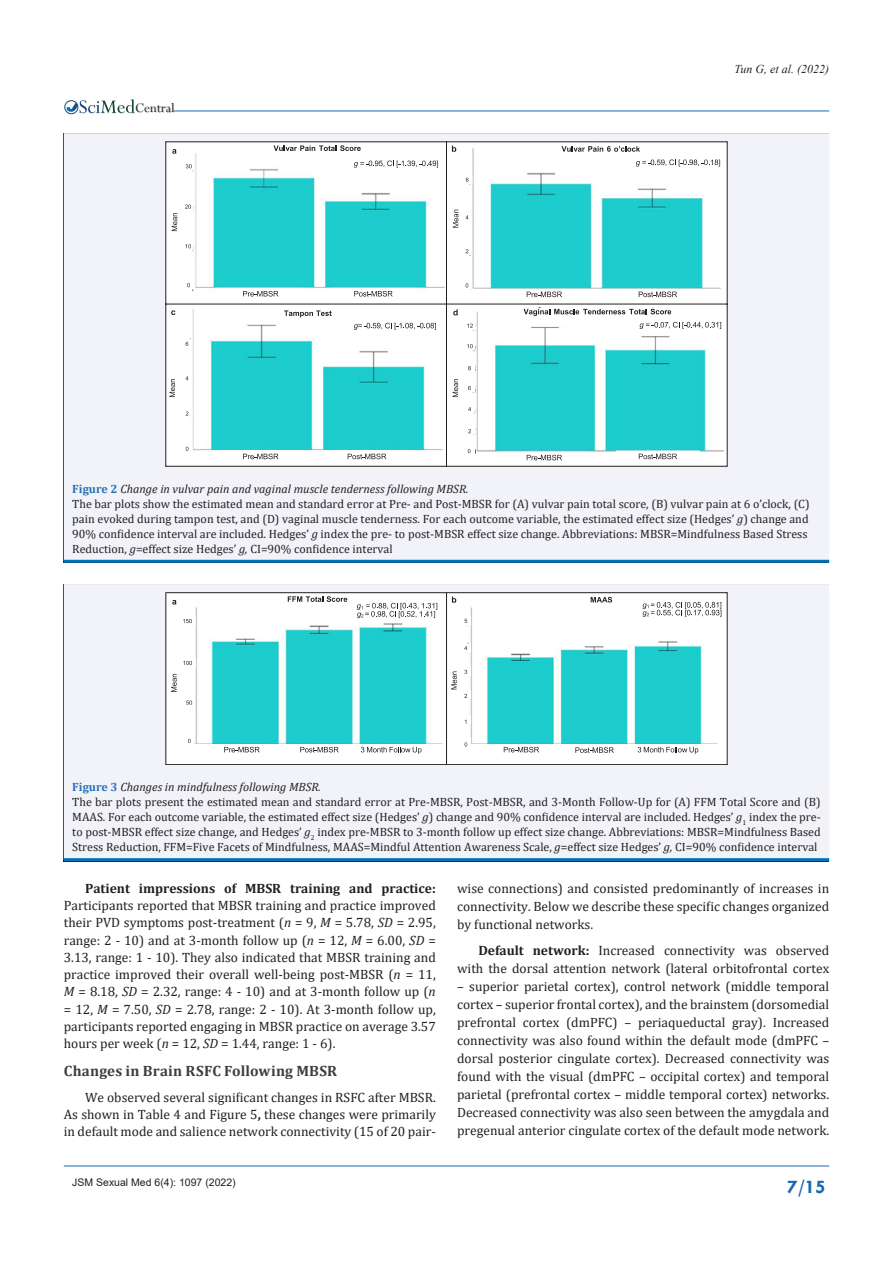
<style>
.page{position:relative;width:893px;height:1263px;background:#fff}
.page>*{position:absolute;margin:0;border:0;box-sizing:border-box;transform-origin:0 0}
.t1{font:700 19.5px "Tw Cen";color:#1768b4}
.t2{font:700 15px "Cambria";letter-spacing:.015em;color:#3e3e3f}
.t3{font:14.55px "Perpetua";color:#211e1e}
.t4{font:13.5px/17.2px "Cambria";color:#231f20;text-align:justify}
.t5{font:12px/15px "Cambria";color:#231f20}
.t6{font:italic 12px "Cambria";color:#231f20}
.t7{font:italic 12px "Times New Roman";color:#231f20}
.t8{font:10.5px "Arial";color:#231f20}
.s1{font-weight:700;font-style:normal;color:#2a71b8}
.s2{font-style:italic}
.s3{font-weight:700}
</style>
<div class="page">
<img style="left:79px;top:103px;width:96px;height:11px">
<div style="left:64px;top:100px;width:14px;height:14px;border:1px solid #074d7c;border-radius:50%"></div>
<svg style="left:66px;top:99px;width:69px;height:14px"></svg>
<hr style="left:64px;top:1166px;width:765px;height:1px;background:#1768b4">
<hr style="left:174px;top:111px;width:655px;height:1px;background:#1768b4">
<div style="left:64px;top:133px;width:765px;height:427px;background:#f1f3f9"></div>
<hr style="left:64px;top:560px;width:765px;height:3px;background:#0072bc">
<div style="left:166px;top:142px;width:561px;height:324px;background:#fff"></div>
<hr style="left:446px;top:142px;width:1px;height:324px;background:#231f20">
<hr style="left:166px;top:304px;width:561px;height:1px;background:#231f20">
<hr style="left:166px;top:142px;width:1px;height:324px;background:#231f20">
<hr style="left:727px;top:142px;width:1px;height:324px;background:#231f20">
<hr style="left:166px;top:142px;width:561px;height:1px;background:#231f20">
<hr style="left:166px;top:466px;width:561px;height:1px;background:#231f20">
<img style="left:700px;top:322px;width:24px;height:130px">
<img style="left:472px;top:148px;width:249px;height:141px">
<svg style="left:183px;top:162px;width:517px;height:299px;fill:#24cdce"></svg>
<svg style="left:639px;top:454px;width:38px;height:5px"></svg>
<svg style="left:527px;top:455px;width:35px;height:5px"></svg>
<svg style="left:467px;top:344px;width:6px;height:4px"></svg>
<svg style="left:468px;top:366px;width:3px;height:4px"></svg>
<svg style="left:468px;top:386px;width:3px;height:4px"></svg>
<svg style="left:468px;top:407px;width:3px;height:4px"></svg>
<svg style="left:468px;top:429px;width:3px;height:4px"></svg>
<svg style="left:524px;top:309px;width:147px;height:7px"></svg>
<svg style="left:639px;top:322px;width:82px;height:7px"></svg>
<svg style="left:467px;top:324px;width:6px;height:4px"></svg>
<svg style="left:453px;top:309px;width:5px;height:6px"></svg>
<svg style="left:348px;top:454px;width:38px;height:5px"></svg>
<svg style="left:243px;top:454px;width:35px;height:5px"></svg>
<svg style="left:354px;top:323px;width:82px;height:7px"></svg>
<svg style="left:284px;top:310px;width:48px;height:7px"></svg>
<svg style="left:171px;top:310px;width:4px;height:5px"></svg>
<svg style="left:639px;top:291px;width:38px;height:6px"></svg>
<svg style="left:527px;top:291px;width:35px;height:6px"></svg>
<svg style="left:561px;top:146px;width:79px;height:6px"></svg>
<svg style="left:636px;top:159px;width:84px;height:8px"></svg>
<svg style="left:452px;top:146px;width:4px;height:6px"></svg>
<svg style="left:354px;top:291px;width:39px;height:6px"></svg>
<svg style="left:243px;top:291px;width:35px;height:6px"></svg>
<svg style="left:187px;top:283px;width:3px;height:4px"></svg>
<svg style="left:185px;top:244px;width:6px;height:4px"></svg>
<svg style="left:185px;top:204px;width:6px;height:5px"></svg>
<svg style="left:354px;top:160px;width:84px;height:8px"></svg>
<svg style="left:186px;top:164px;width:6px;height:4px"></svg>
<svg style="left:274px;top:145px;width:87px;height:6px"></svg>
<svg style="left:172px;top:149px;width:4px;height:5px"></svg>
<svg style="left:169px;top:379px;width:6px;height:18px"></svg>
<svg style="left:172px;top:213px;width:5px;height:18px"></svg>
<svg style="left:453px;top:379px;width:5px;height:18px"></svg>
<svg style="left:453px;top:210px;width:5px;height:18px"></svg>
<div style="left:64px;top:584px;width:765px;height:274px;background:#f1f3f9"></div>
<hr style="left:64px;top:858px;width:765px;height:3px;background:#0072bc">
<div style="left:166px;top:592px;width:561px;height:173px;background:#fff"></div>
<img style="left:471px;top:605px;width:232px;height:138px">
<hr style="left:446px;top:593px;width:1px;height:172px;background:#231f20">
<hr style="left:166px;top:593px;width:1px;height:172px;background:#231f20">
<hr style="left:727px;top:592px;width:1px;height:173px;background:#231f20">
<hr style="left:166px;top:592px;width:561px;height:1px;background:#231f20">
<hr style="left:166px;top:764px;width:561px;height:1px;background:#231f20">
<svg style="left:638px;top:747px;width:60px;height:7px"></svg>
<svg style="left:575px;top:747px;width:39px;height:6px"></svg>
<svg style="left:504px;top:747px;width:35px;height:5px"></svg>
<svg style="left:643px;top:602px;width:78px;height:15px"></svg>
<svg style="left:591px;top:597px;width:21px;height:5px"></svg>
<svg style="left:171px;top:596px;width:300px;height:158px"></svg>
<p class="t3" style="left:135px;top:99px;width:41px">Central</p>
<p class="t7" style="left:734px;top:61px;width:96px">Tun G, et al. (2022)</p>
<p class="t6" style="left:72px;top:480px;width:398px"><span class="s1">Figure 2</span> Change in vulvar pain and vaginal muscle tenderness following MBSR.</p>
<p class="t5" style="left:72px;top:496px;width:739px">The bar plots show the estimated mean and standard error at Pre- and Post-MBSR for (A) vulvar pain total score, (B) vulvar pain at 6 o’clock, (C) pain evoked during tampon test, and (D) vaginal muscle tenderness. For each outcome variable, the estimated effect size (Hedges’ <span class="s2">g</span>) change and 90% confidence interval are included. Hedges’ <span class="s2">g</span> index the pre- to post-MBSR effect size change. Abbreviations: MBSR=Mindfulness Based Stress Reduction, <span class="s2">g</span>=effect size Hedges’ <span class="s2">g,</span> CI=90% confidence interval</p>
<p class="t6" style="left:72px;top:778px;width:250px"><span class="s1">Figure 3</span> Changes in mindfulness following MBSR.</p>
<p class="t5" style="left:72px;top:794px;width:750px;text-align:justify">The bar plots present the estimated mean and standard error at Pre-MBSR, Post-MBSR, and 3-Month Follow-Up for (A) FFM Total Score and (B)<br>MAAS. For each outcome variable, the estimated effect size (Hedges’ <span class="s2">g</span>) change and 90% confidence interval are included. Hedges’ <span class="s2">g</span><sub>1</sub> index the pre&shy;to post-MBSR effect size change, and Hedges’ <span class="s2">g</span><sub>2</sub> index pre-MBSR to 3-month follow up effect size change. Abbreviations: MBSR=Mindfulness Based Stress Reduction, FFM=Five Facets of Mindfulness, MAAS=Mindful Attention Awareness Scale, <span class="s2">g</span>=effect size Hedges’ <span class="s2">g,</span> CI=90% confidence interval</p>
<p class="t4" style="left:64px;top:880px;width:374px;text-indent:21px"><span class="s3">Patient impressions of MBSR training and practice:<br></span>Participants reported that MBSR training and practice improved their PVD symptoms post-treatment (<span class="s2">n</span> = 9, <span class="s2">M</span> = 5.78, <span class="s2">SD</span> = 2.95, range: 2 - 10) and at 3-month follow up (<span class="s2">n</span> = 12, <span class="s2">M</span> = 6.00, <span class="s2">SD</span> = 3.13, range: 1 - 10). They also indicated that MBSR training and practice improved their overall well-being post-MBSR (<span class="s2">n</span> = 11, <span class="s2">M</span> = 8.18, <span class="s2">SD</span> = 2.32, range: 4 - 10) and at 3-month follow up (<span class="s2">n </span>= 12, <span class="s2">M</span> = 7.50, <span class="s2">SD</span> = 2.78, range: 2 - 10). At 3-month follow up, participants reported engaging in MBSR practice on average 3.57 hours per week (<span class="s2">n</span> = 12, <span class="s2">SD</span> = 1.44, range: 1 - 6).</p>
<p class="t2" style="left:64px;top:1060px;width:275px">Changes in Brain RSFC Following MBSR</p>
<p class="t4" style="left:64px;top:1089px;width:374px;text-indent:21px">We observed several significant changes in RSFC after MBSR.<br>As shown in Table 4 and Figure 5<span class="s3">,</span> these changes were primarily in default mode and salience network connectivity (15 of 20 pair-</p>
<p class="t4" style="left:457px;top:879px;width:374px;line-height:18px">wise connections) and consisted predominantly of increases in connectivity. Below we describe these specific changes organized by functional networks.</p>
<p class="t4" style="left:457px;top:942px;width:374px;line-height:18px;text-align:right"><span class="s3">Default network:</span> Increased connectivity was observed with the dorsal attention network (lateral orbitofrontal cortex</p>
<p class="t4" style="left:457px;top:978px;width:374px;line-height:18px">– superior parietal cortex), control network (middle temporal cortex – superior frontal cortex), and the brainstem (dorsomedial prefrontal cortex (dmPFC) – periaqueductal gray). Increased connectivity was also found within the default mode (dmPFC – dorsal posterior cingulate cortex). Decreased connectivity was found with the visual (dmPFC – occipital cortex) and temporal parietal (prefrontal cortex – middle temporal cortex) networks.<br>Decreased connectivity was also seen between the amygdala and pregenual anterior cingulate cortex of the default mode network.</p>
<p class="t8" style="left:72px;top:1175px;width:165px">JSM Sexual Med 6(4): 1097 (2022)</p>
<h1 class="t1" style="left:787px;top:1175px;width:40px">7/15</h1>
</div>
